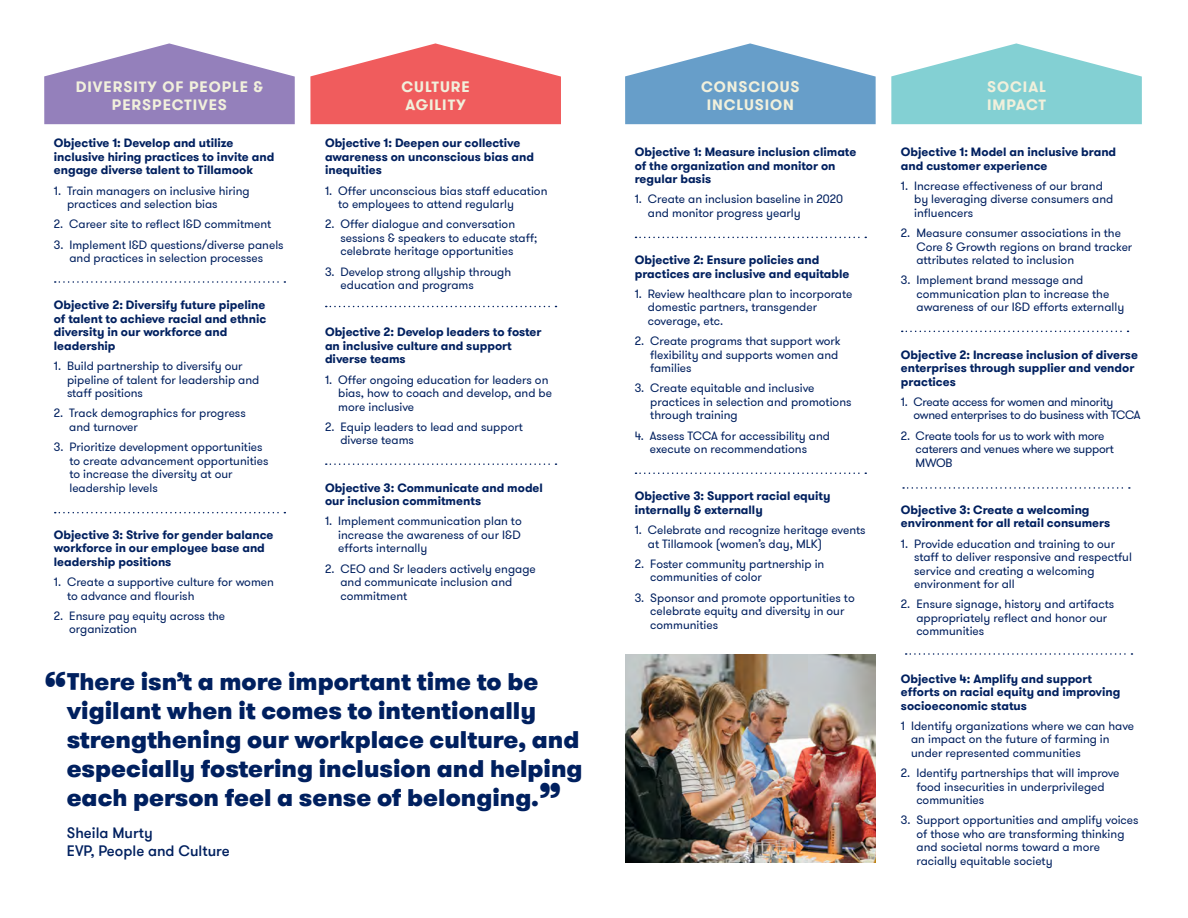
<style>
.page{position:relative;width:1188px;height:918px;background:#fff}
.page>*{position:absolute;margin:0;border:0;box-sizing:border-box;transform-origin:0 0}
.pull_quote{font:900 24px/28.8px "GT Walsheim Pro";color:#00205f}
.header_3{font:700 15px/18px "GT Walsheim Pro";letter-spacing:.06em;color:#f1f0dc;text-align:center}
.t1{font:500 15px "GT Walsheim Pro";color:#00205f}
.body_1{font:12px/13.5px "GT Walsheim Pro";color:#00205f}
.body_1-2{font:700 12px/13.5px "GT Walsheim Pro";color:#00205f}
.body_1-3{font:12px/13.5px "GT Walsheim Pro";letter-spacing:-.02em;color:#00205f}
.s1{font-size:39px}
</style>
<div class="page">
<svg style="left:44px;top:43px;width:251px;height:81px"></svg>
<svg style="left:310px;top:43px;width:251px;height:81px"></svg>
<svg style="left:625px;top:43px;width:251px;height:81px"></svg>
<svg style="left:891px;top:43px;width:251px;height:81px"></svg>
<img style="left:625px;top:655px;width:251px;height:208px">
<svg style="left:55px;top:281px;width:230px;height:2px"></svg>
<svg style="left:55px;top:512px;width:230px;height:1px"></svg>
<svg style="left:326px;top:306px;width:231px;height:1px"></svg>
<svg style="left:326px;top:463px;width:231px;height:2px"></svg>
<svg style="left:636px;top:237px;width:230px;height:1px"></svg>
<svg style="left:636px;top:472px;width:230px;height:2px"></svg>
<svg style="left:902px;top:331px;width:227px;height:1px"></svg>
<svg style="left:903px;top:487px;width:227px;height:2px"></svg>
<svg style="left:906px;top:653px;width:226px;height:2px"></svg>
<p class="header_3" style="left:76px;top:78px;width:189px">DIVERSITY OF PEOPLE &amp;<br>PERSPECTIVES</p>
<p class="header_3" style="left:402px;top:78px;width:70px;text-align:left">CULTURE<br>AGILITY</p>
<p class="header_3" style="left:701px;top:78px;width:100px">CONSCIOUS<br>INCLUSION</p>
<p class="header_3" style="left:987px;top:78px;width:61px;text-align:left">SOCIAL<br>IMPACT</p>
<p class="body_1-2" style="left:54px;top:137px;width:222px">Objective 1: Develop and utilize inclusive hiring practices to invite and engage diverse talent to Tillamook</p>
<p class="body_1" style="left:67px;top:184px;width:184px;text-indent:-13px">1. Train managers on inclusive hiring practices and selection bias</p>
<p class="body_1" style="left:54px;top:218px;width:219px">2. Career site to reflect I&amp;D commitment</p>
<p class="body_1" style="left:54px;top:238px;width:231px;text-align:center">3. Implement I&amp;D questions/diverse panels and practices in selection processes</p>
<p class="body_1-2" style="left:54px;top:299px;width:214px">Objective 2: Diversify future pipeline of talent to achieve racial and ethnic diversity in our workforce and leadership</p>
<p class="body_1" style="left:67px;top:360px;width:194px;text-indent:-13px">1. Build partnership to diversify our pipeline of talent for leadership and staff positions</p>
<p class="body_1" style="left:69px;top:407px;width:178px;text-indent:-15px">2. Track demographics for progress and turnover</p>
<p class="body_1" style="left:69px;top:441px;width:201px;text-indent:-16px">3. Prioritize development opportunities to create advancement opportunities to increase the diversity at our leadership levels</p>
<p class="body_1-2" style="left:54px;top:528px;width:221px">Objective 3: Strive for gender balance workforce in our employee base and leadership positions</p>
<p class="body_1" style="left:67px;top:576px;width:208px;text-indent:-13px">1. Create a supportive culture for women to advance and flourish</p>
<p class="body_1" style="left:69px;top:609px;width:157px;text-indent:-15px">2. Ensure pay equity across the organization</p>
<p class="body_1-2" style="left:325px;top:137px;width:211px">Objective 1: Deepen our collective awareness on unconscious bias and inequities</p>
<p class="body_1" style="left:338px;top:184px;width:211px;text-indent:-13px">1. Offer unconscious bias staff education to employees to attend regularly</p>
<p class="body_1" style="left:340px;top:218px;width:198px;text-indent:-15px">2. Offer dialogue and conversation sessions &amp; speakers to educate staff; celebrate heritage opportunities</p>
<p class="body_1" style="left:341px;top:265px;width:172px;text-indent:-16px">3. Develop strong allyship through education and programs</p>
<p class="body_1-2" style="left:325px;top:326px;width:218px">Objective 2: Develop leaders to foster an inclusive culture and support diverse teams</p>
<p class="body_1" style="left:338px;top:373px;width:215px;text-indent:-13px">1. Offer ongoing education for leaders on bias, how to coach and develop, and be more inclusive</p>
<p class="body_1" style="left:340px;top:420px;width:184px;text-indent:-15px">2. Equip leaders to lead and support diverse teams</p>
<p class="body_1-2" style="left:325px;top:481px;width:219px">Objective 3: Communicate and model our inclusion commitments</p>
<p class="body_1" style="left:338px;top:515px;width:185px;text-align:justify;text-indent:-13px">1. Implement communication plan to increase the awareness of our I&amp;D efforts internally</p>
<p class="body_1" style="left:340px;top:562px;width:197px;text-indent:-15px">2. CEO and Sr leaders actively engage and communicate inclusion and commitment</p>
<p class="pull_quote" style="left:67px;top:668px;width:517px;text-indent:-22px"><span class="s1">“</span>There isn’t a more important time to be vigilant when it comes to intentionally strengthening our workplace culture, and especially fostering inclusion and helping each person feel a sense of belonging.<span class="s1">”</span></p>
<p class="t1" style="left:67px;top:823px;width:87px">Sheila Murty</p>
<p class="t1" style="left:67px;top:841px;width:164px">EVP, People and Culture</p>
<p class="body_1-2" style="left:635px;top:145px;width:223px">Objective 1: Measure inclusion climate of the organization and monitor on regular basis</p>
<p class="body_1" style="left:648px;top:193px;width:197px;text-indent:-13px">1. Create an inclusion baseline in 2020 and monitor progress yearly</p>
<p class="body_1-2" style="left:635px;top:253px;width:216px">Objective 2: Ensure policies and practices are inclusive and equitable</p>
<p class="body_1" style="left:648px;top:287px;width:206px;text-indent:-13px">1. Review healthcare plan to incorporate domestic partners, transgender coverage, etc.</p>
<p class="body_1" style="left:650px;top:334px;width:192px;text-indent:-15px">2. Create programs that support work flexibility and supports women and families</p>
<p class="body_1" style="left:650px;top:382px;width:203px;text-indent:-16px">3. Create equitable and inclusive practices in selection and promotions through training</p>
<p class="body_1" style="left:650px;top:429px;width:182px;text-indent:-15px">4. Assess TCCA for accessibility and execute on recommendations</p>
<p class="body_1-2" style="left:635px;top:490px;width:197px">Objective 3: Support racial equity internally &amp; externally</p>
<p class="body_1" style="left:648px;top:523px;width:219px;text-indent:-13px">1. Celebrate and recognize heritage events at Tillamook (women’s day, MLK)</p>
<p class="body_1" style="left:650px;top:557px;width:176px;text-indent:-15px">2. Foster community partnership in communities of color</p>
<p class="body_1" style="left:650px;top:591px;width:206px;text-indent:-16px">3. Sponsor and promote opportunities to celebrate equity and diversity in our communities</p>
<p class="body_1-2" style="left:901px;top:145px;width:217px">Objective 1: Model an inclusive brand and customer experience</p>
<p class="body_1" style="left:914px;top:179px;width:201px;text-indent:-13px">1. Increase effectiveness of our brand by leveraging diverse consumers and influencers</p>
<p class="body_1" style="left:916px;top:226px;width:217px;text-indent:-15px">2. Measure consumer associations in the<br>Core &amp; Growth regions on brand tracker attributes related to inclusion</p>
<p class="body_1" style="left:917px;top:274px;width:209px;text-indent:-16px">3. Implement brand message and communication plan to increase the awareness of our I&amp;D efforts externally</p>
<p class="body_1-2" style="left:901px;top:348px;width:239px">Objective 2: Increase inclusion of diverse enterprises through supplier and vendor practices</p>
<p class="body_1-3" style="left:913px;top:395px;width:229px;text-indent:-12px">1. Create access for women and minority owned enterprises to do business with TCCA</p>
<p class="body_1-3" style="left:916px;top:429px;width:200px;text-indent:-15px">2. Create tools for us to work with more caterers and venues where we support<br>MWOB</p>
<p class="body_1-2" style="left:901px;top:503px;width:211px">Objective 3: Create a welcoming environment for all retail consumers</p>
<p class="body_1" style="left:914px;top:537px;width:219px;text-indent:-13px">1. Provide education and training to our staff to deliver responsive and respectful service and creating a welcoming environment for all</p>
<p class="body_1" style="left:916px;top:598px;width:199px;text-indent:-15px">2. Ensure signage, history and artifacts appropriately reflect and honor our communities</p>
<p class="body_1-2" style="left:901px;top:672px;width:221px">Objective 4: Amplify and support efforts on racial equity and improving socioeconomic status</p>
<p class="body_1" style="left:911px;top:719px;width:225px;text-indent:-10px">1 Identify organizations where we can have an impact on the future of farming in under represented communities</p>
<p class="body_1" style="left:916px;top:766px;width:205px;text-indent:-15px">2. Identify partnerships that will improve food insecurities in underprivileged communities</p>
<p class="body_1" style="left:917px;top:814px;width:224px;text-indent:-16px">3. Support opportunities and amplify voices of those who are transforming thinking and societal norms toward a more racially equitable society</p>
</div>
